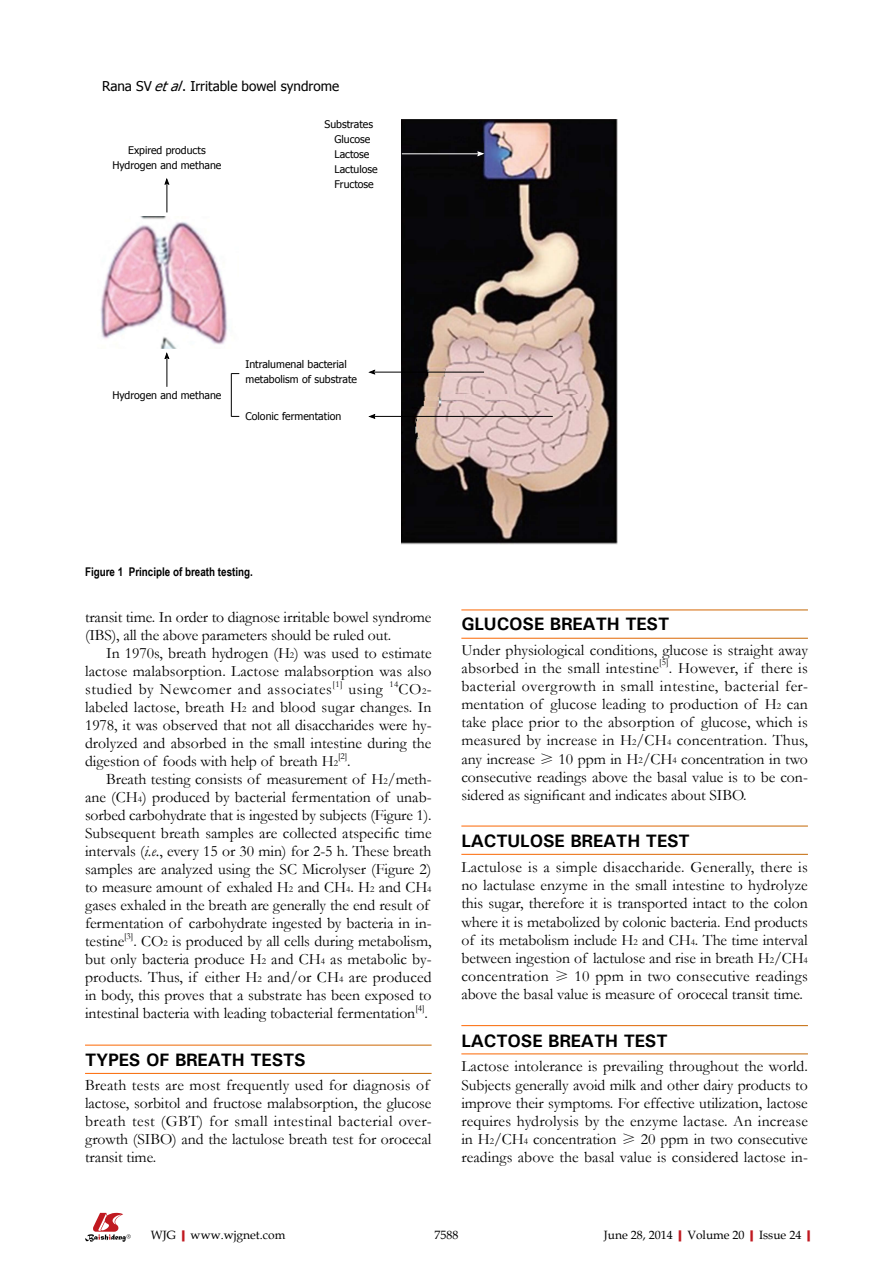
<style>
.page{position:relative;width:893px;height:1263px;background:#fff}
.page>*{position:absolute;margin:0;border:0;box-sizing:border-box;transform-origin:0 0}
.t1{font:700 18px "Univers";letter-spacing:-.01em;color:#000}
.t2{font:15.75px/18.1px "Garamond";letter-spacing:-.005em;color:#000;text-align:justify}
.t3{font:15.75px "Garamond";letter-spacing:.035em;color:#000}
.t4{font:13.5px "Tahoma";color:#000}
.t5{font:12px "Book Antiqua";color:#000}
.t6{font:700 12px "Arial Narrow";color:#000}
.t7{font:10.5px/15px "Tahoma";color:#000}
.t8{font:9.15px "Garamond";color:#000}
.s1{font-style:italic}
.s2{font-size:9.15px}
.s3{font-family:"Sim Sun";font-size:14.25px}
.s4{font-weight:700;color:#c01920}
</style>
<div class="page">
<svg style="left:85px;top:1213px;width:46px;height:29px"></svg>
<img style="left:402px;top:119px;width:216px;height:425px">
<svg style="left:478px;top:151px;width:5px;height:5px"></svg>
<hr style="left:402px;top:154px;width:78px;height:1px;background:#fff">
<img style="left:100px;top:217px;width:128px;height:131px">
<svg style="left:369px;top:370px;width:6px;height:5px"></svg>
<hr style="left:373px;top:372px;width:111px;height:1px;background:#000">
<svg style="left:369px;top:414px;width:6px;height:5px"></svg>
<hr style="left:373px;top:416px;width:180px;height:1px;background:#000">
<hr style="left:231px;top:373px;width:1px;height:44px;background:#000">
<svg style="left:164px;top:353px;width:5px;height:6px"></svg>
<hr style="left:167px;top:357px;width:1px;height:30px;background:#000">
<svg style="left:164px;top:179px;width:5px;height:6px"></svg>
<hr style="left:167px;top:182px;width:1px;height:30px;background:#000">
<p class="t4" style="left:102px;top:77px;width:239px">Rana SV <span class="s1">etal</span>. Irritable bowel syndrome</p>
<p class="t7" style="left:112px;top:142px;width:111px;text-align:center">Expired products<br>Hydrogen and methane</p>
<p class="t7" style="left:334px;top:116px;width:45px;text-indent:-10px">Substrates<br>Glucose<br>Lactose<br>Lactulose<br>Fructose</p>
<p class="t7" style="left:112px;top:387px;width:111px">Hydrogen and methane</p>
<p class="t7" style="left:246px;top:357px;width:113px">Intralumenal bacterial metabolism of substrate</p>
<p class="t7" style="left:246px;top:408px;width:97px">Colonic fermentation</p>
<p class="t6" style="left:85px;top:562px;width:169px">Figure 1 Principle of breath testing.</p>
<p class="t2" style="left:85px;top:608px;width:348px">transit time. In order to diagnose irritable bowel syndrome</p>
<p class="t2" style="left:85px;top:626px;width:308px">(IBS), all the above parameters should be ruled out.</p>
<p class="t2" style="left:106px;top:644px;width:327px">In 1970s, breath hydrogen (H<span class="s2">2</span>) was used to estimate</p>
<p class="t2" style="left:85px;top:662px;width:348px">lactose malabsorption. Lactose malabsorption was also</p>
<p class="t3" style="left:85px;top:679px;width:248px">studied by Newcomer and associates</p>
<p class="t8" style="left:333px;top:678px;width:11px">[1]</p>
<p class="t2" style="left:349px;top:680px;width:36px">using</p>
<p class="t8" style="left:389px;top:678px;width:10px">14</p>
<p class="t2" style="left:85px;top:680px;width:348px;text-indent:314px">CO<span class="s2">2</span>- labeled lactose, breath H<span class="s2">2</span> and blood sugar changes. In 1978, it was observed that not all disaccharides were hy&shy;drolyzed and absorbed in the small intestine during the digestion of foods with help of breath H<span class="s2">2</span></p>
<p class="t8" style="left:338px;top:750px;width:11px">[2]</p>
<p class="t2" style="left:347px;top:752px;width:5px">.</p>
<p class="t2" style="left:106px;top:770px;width:327px">Breath testing consists of measurement of H<span class="s2">2</span>/meth-</p>
<p class="t2" style="left:85px;top:788px;width:348px">ane (CH<span class="s2">4</span>) produced by bacterial fermentation of unab-</p>
<p class="t2" style="left:85px;top:806px;width:348px">sorbed carbohydrate that is ingested by subjects (Figure 1).</p>
<p class="t2" style="left:85px;top:824px;width:348px">Subsequent breath samples are collected atspecific time</p>
<p class="t2" style="left:85px;top:842px;width:348px">intervals (<span class="s1">i.e.</span>, every 15 or 30 min) for 2-5 h. These breath</p>
<p class="t2" style="left:85px;top:860px;width:348px">samples are analyzed using the SC Microlyser (Figure 2)</p>
<p class="t2" style="left:85px;top:878px;width:348px">to measure amount of exhaled H<span class="s2">2</span> and CH<span class="s2">4</span>. H<span class="s2">2</span> and CH<span class="s2">4</span></p>
<p class="t2" style="left:85px;top:896px;width:346px">gases exhaled in the breath are generally the end result of</p>
<p class="t2" style="left:85px;top:914px;width:348px">fermentation of carbohydrate ingested by bacteria in in-</p>
<p class="t2" style="left:85px;top:932px;width:41px">testine</p>
<p class="t8" style="left:124px;top:930px;width:11px">[3]</p>
<p class="t2" style="left:85px;top:932px;width:348px;text-indent:48px">. CO<span class="s2">2</span> is produced by all cells during metabolism, but only bacteria produce H<span class="s2">2</span> and CH<span class="s2">4</span> as metabolic by&shy;products. Thus, if either H<span class="s2">2</span> and/or CH<span class="s2">4</span> are produced in body, this proves that a substrate has been exposed to intestinal bacteria with leading tobacterial fermentation</p>
<p class="t8" style="left:415px;top:1002px;width:11px">[4]</p>
<p class="t2" style="left:425px;top:1004px;width:5px">.</p>
<p class="t1" style="left:85px;top:1048px;width:222px">TYPES OF BREATH TESTS</p>
<p class="t2" style="left:85px;top:1076px;width:348px;text-align:left">Breath tests are most frequently used for diagnosis of lactose, sorbitol and fructose malabsorption, the glucose breath test (GBT) for small intestinal bacterial over&shy;growth (SIBO) and the lactulose breath test for orocecal transit time.</p>
<p class="t1" style="left:461px;top:612px;width:209px">GLUCOSE BREATH TEST</p>
<p class="t2" style="left:461px;top:640px;width:348px">Under physiological conditions, glucose is straight away absorbed in the small intestine</p>
<p class="t8" style="left:659px;top:656px;width:11px">[5]</p>
<p class="t2" style="left:461px;top:658px;width:348px;text-indent:208px">. However, if there is bacterial overgrowth in small intestine, bacterial fer&shy;mentation of glucose leading to production of H<span class="s2">2</span> can take place prior to the absorption of glucose, which is measured by increase in H<span class="s2">2</span>/CH<span class="s2">4</span> concentration. Thus, any increase <span class="s3">≥</span> 10 ppm in H<span class="s2">2</span>/CH<span class="s2">4</span> concentration in two consecutive readings above the basal value is to be con&shy;sidered as significant and indicates about SIBO.</p>
<p class="t1" style="left:461px;top:830px;width:230px">LACTULOSE BREATH TEST</p>
<p class="t2" style="left:461px;top:858px;width:348px">Lactulose is a simple disaccharide. Generally, there is no lactulase enzyme in the small intestine to hydrolyze this sugar, therefore it is transported intact to the colon where it is metabolized by colonic bacteria. End products of its metabolism include H<span class="s2">2</span> and CH<span class="s2">4</span>. The time interval between ingestion of lactulose and rise in breath H<span class="s2">2</span>/CH<span class="s2">4 </span>concentration <span class="s3">≥</span> 10 ppm in two consecutive readings above the basal value is measure of orocecal transit time.</p>
<p class="t1" style="left:461px;top:1029px;width:208px">LACTOSE BREATH TEST</p>
<p class="t2" style="left:461px;top:1057px;width:348px">Lactose intolerance is prevailing throughout the world.<br>Subjects generally avoid milk and other dairy products to improve their symptoms. For effective utilization, lactose requires hydrolysis by the enzyme lactase. An increase in H<span class="s2">2</span>/CH<span class="s2">4</span> concentration <span class="s3">≥</span> 20 ppm in two consecutive readings above the basal value is considered lactose in-</p>
<p class="t5" style="left:151px;top:1226px;width:136px">WJG<span class="s4">|</span>www.wjgnet.com</p>
<p class="t5" style="left:434px;top:1226px;width:25px">7588</p>
<p class="t5" style="left:604px;top:1226px;width:214px">June 28, 2014<span class="s4">|</span>Volume 20<span class="s4">|</span>Issue 24<span class="s4">|</span></p>
</div>
